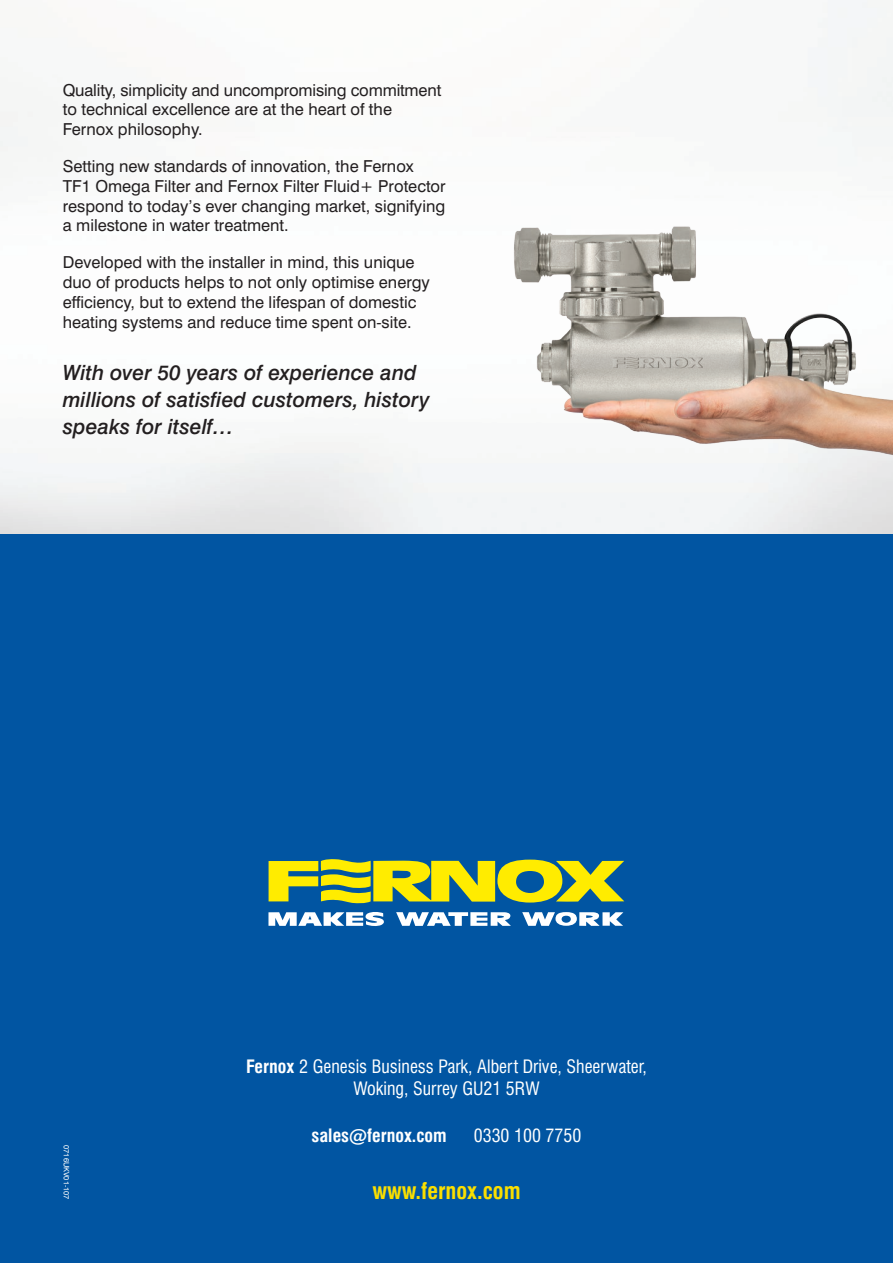
<style>
.page{position:relative;width:893px;height:1263px;background:#0155a2}
.page>*{position:absolute;margin:0;border:0;box-sizing:border-box;transform-origin:0 0}
.t1{font:700 condensed 22.5px "Swiss 721 BT";color:#fadf00}
.t2{font:italic 500 21px/27px "Swiss 721 BT";color:#231f20}
.t3{font:condensed 18px/21.6px "Swiss 721 BT";color:#fff;text-align:center}
.t4{font:700 condensed 18px "Swiss 721 BT";color:#fff}
.t5{font:16.5px/19.8px "Swiss 721 BT";color:#231f20}
.t6{font:7.5px "Swiss 721 BT";color:#fff}
.s1{font-weight:700}
</style>
<div class="page">
<img style="left:0;top:0;width:893px;height:534px">
<img style="left:374px;top:62px;width:519px;height:451px">
<svg style="left:269px;top:859px;width:355px;height:45px"></svg>
<svg style="left:268px;top:912px;width:116px;height:14px"></svg>
<svg style="left:396px;top:912px;width:115px;height:14px"></svg>
<svg style="left:522px;top:912px;width:101px;height:14px"></svg>
<p class="t5" style="left:63px;top:80px;width:380px">Quality, simplicity and uncompromising commitment to technical excellence are at the heart of the<br>Fernox philosophy.</p>
<p class="t5" style="left:63px;top:156px;width:384px">Setting new standards of innovation, the Fernox TF1 Omega Filter and Fernox Filter Fluid+ Protector respond to today’s ever changing market, signifying a milestone in water treatment.</p>
<p class="t5" style="left:63px;top:252px;width:369px">Developed with the installer in mind, this unique duo of products helps to not only optimise energy efficiency, but to extend the lifespan of domestic heating systems and reduce time spent on-site.</p>
<p class="t2" style="left:63px;top:359px;width:369px">With over 50 years of experience and millions of satisfied customers, history speaks for itself…</p>
<p class="t6" style="left:71px;top:1145px;width:56px;rotate:90deg">0716UKV01-107</p>
<p class="t3" style="left:246px;top:1056px;width:402px"><span class="s1">Fernox</span> 2 Genesis Business Park, Albert Drive, Sheerwater,<br>Woking, Surrey GU21 5RW</p>
<p class="t4" style="left:312px;top:1125px;width:137px">sales@fernox.com</p>
<p class="t3" style="left:474px;top:1125px;width:109px">0330 100 7750</p>
<p class="t1" style="left:372px;top:1177px;width:150px">www.fernox.com</p>
</div>
